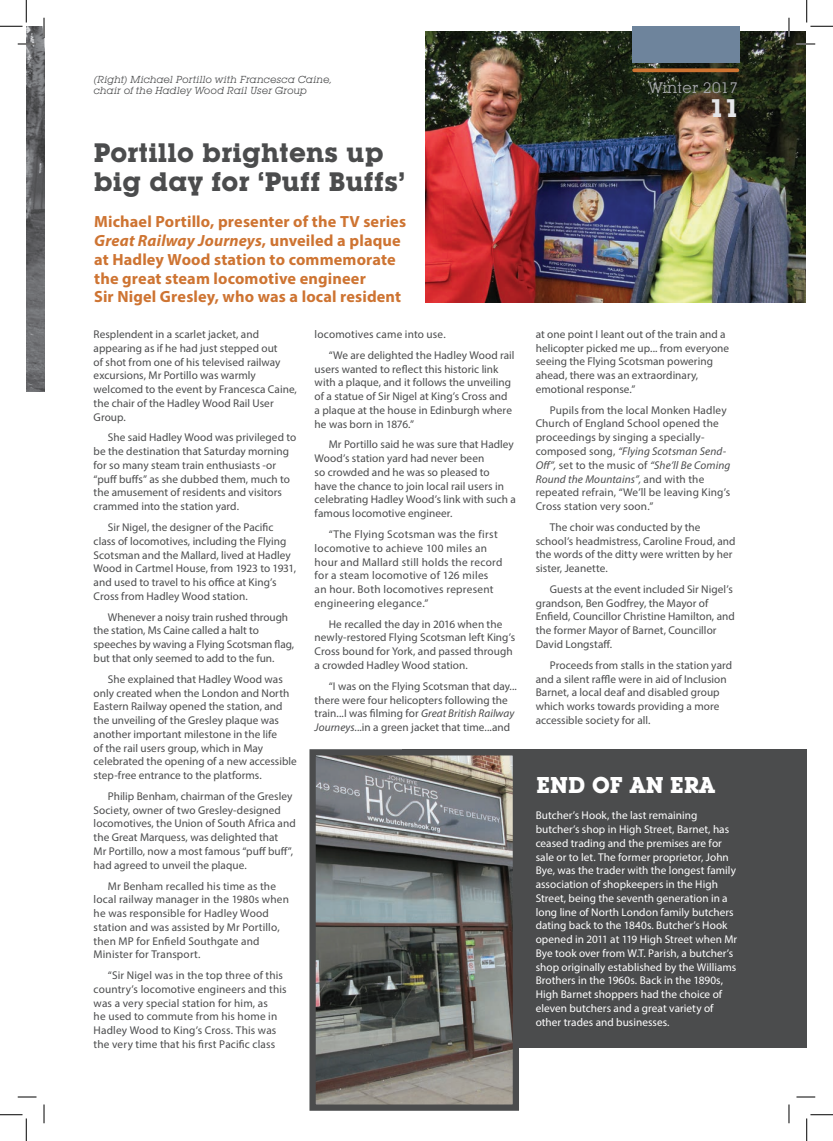
<style>
.page{position:relative;width:833px;height:1141px;background:#fff}
.page>*{position:absolute;margin:0;border:0;box-sizing:border-box;transform-origin:0 0}
.t1{font:700 26.25px/28.8px "Lubalin Graph IT Cby BT";letter-spacing:.01em;color:#4b4c4d}
.t2{font:700 25px "Lubalin Graph IT Cby BT";color:#e6e7e9}
.t3{font:700 22.5px "Lubalin Graph IT Cby BT";color:#fff}
.t4{font:700 16.25px/18.8px "Myriad Pro";letter-spacing:.01em;color:#ce7432}
.t5{font:15px "Lubalin Graph IT Cby BT";letter-spacing:.02em;color:#a8a9ad}
.t6{font:11.25px/13.8px "Myriad Pro";letter-spacing:.005em;color:#4b4c4d}
.t7{font:11.25px/13.8px "Myriad Pro";letter-spacing:.005em;color:#fff}
.t8{font:11.25px/13.8px "Myriad Pro";letter-spacing:.025em;color:#4b4c4d}
.t9{font:italic 10px/11.2px "Lubalin Graph IT Cby BT";letter-spacing:.015em;color:#4b4c4d}
.s1{font-style:italic}
</style>
<div class="page">
<div style="left:402px;top:749px;width:404px;height:298px;background:#4b4c4d"></div>
<img style="left:425px;top:32px;width:380px;height:271px">
<img style="left:26px;top:26px;width:18px;height:366px">
<div style="left:632px;top:26px;width:106px;height:37px;background:#6e849c"></div>
<svg style="left:633px;top:68px;width:104px;height:4px"></svg>
<img style="left:316px;top:756px;width:195px;height:347px">
<div style="left:309px;top:749px;width:209px;height:361px;border:6px solid #4b4c4d"></div>
<svg style="left:18px;top:43px;width:18px;height:2px"></svg>
<svg style="left:796px;top:43px;width:18px;height:2px"></svg>
<svg style="left:18px;top:1096px;width:18px;height:1px"></svg>
<svg style="left:796px;top:1096px;width:18px;height:1px"></svg>
<svg style="left:43px;top:18px;width:2px;height:18px"></svg>
<svg style="left:43px;top:1104px;width:2px;height:19px"></svg>
<svg style="left:787px;top:18px;width:2px;height:18px"></svg>
<svg style="left:788px;top:1104px;width:1px;height:19px"></svg>
<svg style="left:0;top:0;width:27px;height:27px"></svg>
<svg style="left:0;top:1114px;width:27px;height:26px"></svg>
<svg style="left:806px;top:0;width:26px;height:27px"></svg>
<svg style="left:806px;top:1114px;width:26px;height:26px"></svg>
<p class="t9" style="left:94px;top:73px;width:240px">(Right) Michael Portillo with Francesca Caine, chair of the Hadley Wood Rail User Group</p>
<h1 class="t1" style="left:94px;top:138px;width:313px">Portillo brightens up big day for ‘Puff Buffs’</h1>
<h3 class="t4" style="left:94px;top:212px;width:313px">Michael Portillo, presenter of the TV series <span class="s1">Great Railway Journeys</span>, unveiled a plaque at Hadley Wood station to commemorate the great steam locomotive engineer<br>Sir Nigel Gresley, who was a local resident</h3>
<p class="t6" style="left:94px;top:327px;width:205px">Resplendent in a scarlet jacket, and appearing as if he had just stepped out<br>of shot from one of his televised railway excursions, Mr Portillo was warmly welcomed to the event by Francesca Caine, the chair of the Hadley Wood Rail User Group.</p>
<p class="t6" style="left:94px;top:430px;width:204px;text-indent:14px">She said Hadley Wood was privileged to be the destination that Saturday morning for so many steam train enthusiasts -or “puff buffs” as she dubbed them, much to the amusement of residents and visitors crammed into the station yard.</p>
<p class="t6" style="left:94px;top:520px;width:204px;text-indent:14px">Sir Nigel, the designer of the Pacific class of locomotives, including the Flying Scotsman and the Mallard, lived at Hadley Wood in Cartmel House, from 1923 to 1931, and used to travel to his office at King’s Cross from Hadley Wood station.</p>
<p class="t6" style="left:94px;top:609px;width:202px;text-indent:14px">Whenever a noisy train rushed through the station, Ms Caine called a halt to speeches by waving a Flying Scotsman flag, but that only seemed to add to the fun.</p>
<p class="t6" style="left:94px;top:672px;width:205px;text-indent:14px">She explained that Hadley Wood was only created when the London and North Eastern Railway opened the station, and the unveiling of the Gresley plaque was another important milestone in the life<br>of the rail users group, which in May celebrated the opening of a new accessible step-free entrance to the platforms.</p>
<p class="t6" style="left:94px;top:789px;width:203px;text-indent:14px">Philip Benham, chairman of the Gresley Society, owner of two Gresley-designed locomotives, the Union of South Africa and the Great Marquess, was delighted that<br>Mr Portillo, now a most famous “puff buff”, had agreed to unveil the plaque.</p>
<p class="t6" style="left:94px;top:878px;width:197px;text-indent:14px">Mr Benham recalled his time as the local railway manager in the 1980s when he was responsible for Hadley Wood station and was assisted by Mr Portillo, then MP for Enfield Southgate and Minister for Transport.</p>
<p class="t6" style="left:94px;top:968px;width:194px;text-indent:14px">“Sir Nigel was in the top three of this country’s locomotive engineers and this was a very special station for him, as<br>he used to commute from his home in Hadley Wood to King’s Cross. This was the very time that his first Pacific class</p>
<p class="t6" style="left:328px;top:323px;width:187px;line-height:20.9px;text-indent:-14px">locomotives came into use.<br>“We are delighted the Hadley Wood rail</p>
<p class="t6" style="left:314px;top:361px;width:199px">users wanted to reflect this historic link with a plaque, and it follows the unveiling of a statue of Sir Nigel at King’s Cross and a plaque at the house in Edinburgh where he was born in 1876.”</p>
<p class="t6" style="left:314px;top:437px;width:203px;text-indent:14px">Mr Portillo said he was sure that Hadley Wood’s station yard had never been<br>so crowded and he was so pleased to<br>have the chance to join local rail users in celebrating Hadley Wood’s link with such a famous locomotive engineer.</p>
<p class="t8" style="left:314px;top:527px;width:189px;text-indent:14px">“The Flying Scotsman was the first locomotive to achieve 100 miles an hour and Mallard still holds the record for a steam locomotive of 126 miles an hour. Both locomotives represent engineering elegance.”</p>
<p class="t6" style="left:314px;top:616px;width:202px;text-indent:14px">He recalled the day in 2016 when the newly-restored Flying Scotsman left King’s Cross bound for York, and passed through a crowded Hadley Wood station.</p>
<p class="t6" style="left:314px;top:679px;width:203px;text-indent:14px">“I was on the Flying Scotsman that day... there were four helicopters following the train...I was filming for <span class="s1">Great British Railway Journeys</span>...in a green jacket that time...and</p>
<h3 class="t5" style="left:648px;top:78px;width:91px">Winter 2017</h3>
<h2 class="t2" style="left:709px;top:93px;width:31px">11</h2>
<p class="t6" style="left:535px;top:327px;width:195px">at one point I leant out of the train and a helicopter picked me up... from everyone seeing the Flying Scotsman powering ahead, there was an extraordinary, emotional response.”</p>
<p class="t6" style="left:535px;top:403px;width:196px;text-indent:14px">Pupils from the local Monken Hadley Church of England School opened the proceedings by singing a specially&shy;composed song, <span class="s1">“Flying Scotsman Send-Off”,</span> set to the music of <span class="s1">“She’ll Be Coming Round the Mountains”,</span> and with the repeated refrain, “We’ll be leaving King’s Cross station very soon.”</p>
<p class="t6" style="left:535px;top:520px;width:201px;text-indent:14px">The choir was conducted by the school’s headmistress, Caroline Froud, and the words of the ditty were written by her sister, Jeanette.</p>
<p class="t6" style="left:535px;top:582px;width:200px;text-indent:14px">Guests at the event included Sir Nigel’s grandson, Ben Godfrey, the Mayor of Enfield, Councillor Christine Hamilton, and the former Mayor of Barnet, Councillor David Longstaff.</p>
<p class="t6" style="left:535px;top:658px;width:198px;text-indent:14px">Proceeds from stalls in the station yard and a silent raffle were in aid of Inclusion Barnet, a local deaf and disabled group which works towards providing a more accessible society for all.</p>
<h3 class="t3" style="left:536px;top:771px;width:180px">END OF AN ERA</h3>
<p class="t7" style="left:535px;top:808px;width:203px">Butcher’s Hook, the last remaining butcher’s shop in High Street, Barnet, has ceased trading and the premises are for sale or to let. The former proprietor, John Bye, was the trader with the longest family association of shopkeepers in the High Street, being the seventh generation in a long line of North London family butchers dating back to the 1840s. Butcher’s Hook opened in 2011 at 119 High Street when Mr Bye took over from W.T. Parish, a butcher’s shop originally established by the Williams Brothers in the 1960s. Back in the 1890s, High Barnet shoppers had the choice of eleven butchers and a great variety of other trades and businesses.</p>
</div>
